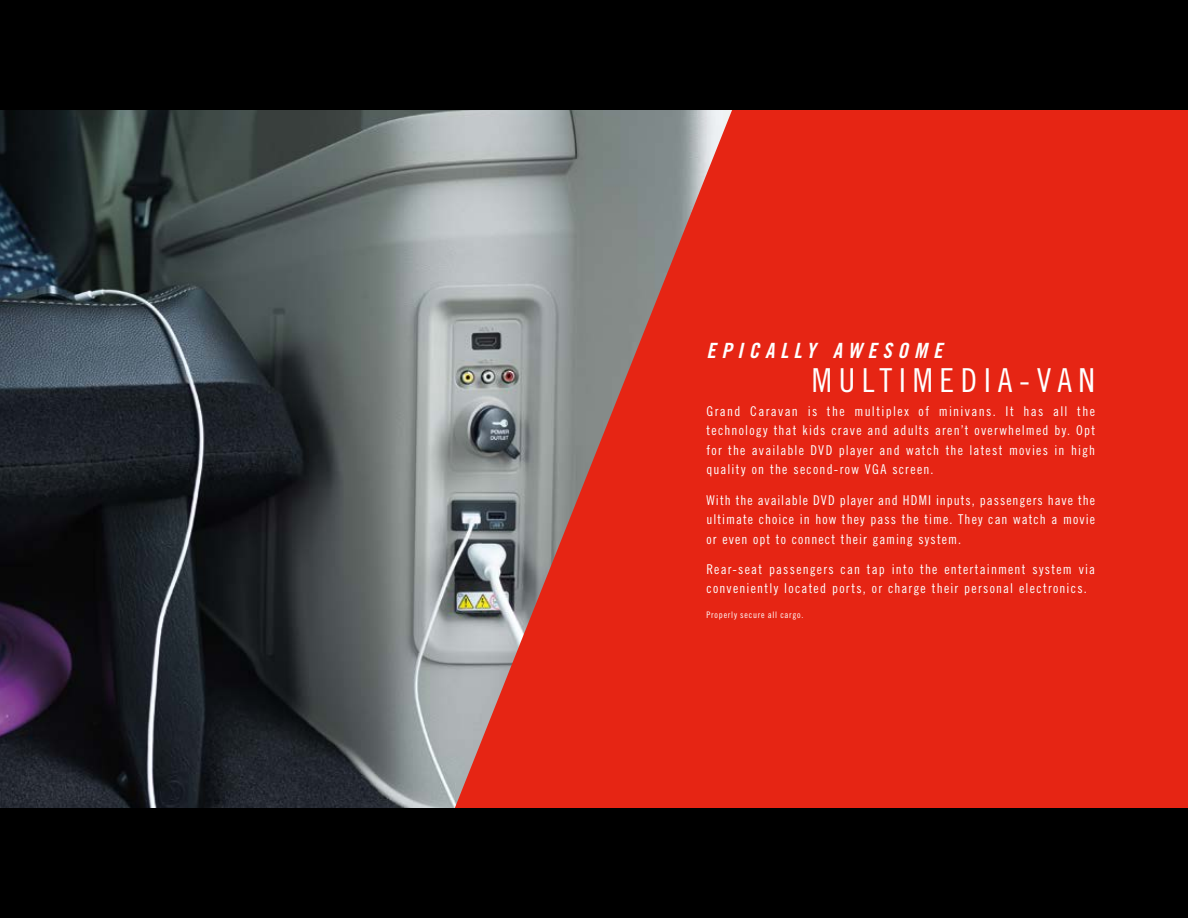
<style>
.page{position:relative;width:1188px;height:918px;background:#fff}
.page>*{position:absolute;margin:0;border:0;box-sizing:border-box;transform-origin:0 0}
.t1{font:33px "Trade Gothic Cond Eighteen";letter-spacing:.2em;color:#fff}
.t2{font:21px "Trade Gothic Bold Cond Twenty Obl";letter-spacing:.27em;color:#fff}
.t3{font:13.5px/19.5px "Trade Gothic Cond Eighteen";letter-spacing:.09em;color:#fff;text-align:justify}
.t4{font:9px "Trade Gothic Cond Eighteen";letter-spacing:.085em;color:#fff}
</style>
<div class="page">
<img style="left:0;top:110px;width:438px;height:698px">
<svg style="left:438px;top:110px;width:750px;height:698px;fill:#e62514"></svg>
<div style="left:0;top:0;width:1188px;height:110px;background:#000"></div>
<div style="left:0;top:808px;width:1188px;height:110px;background:#000"></div>
<h2 class="t2" style="left:706px;top:338px;width:237px">EPICALLY AWESOME</h2>
<h1 class="t1" style="left:812px;top:360px;width:285px">MULTIMEDIA-VAN</h1>
<p class="t3" style="left:706px;top:401px;width:390px">Grand Caravan is the multiplex of minivans. It has all the technology that kids crave and adults aren’t overwhelmed by. Opt for the available DVD player and watch the latest movies in high quality on the second-row VGA screen.</p>
<p class="t3" style="left:706px;top:490px;width:390px">With the available DVD player and HDMI inputs, passengers have the ultimate choice in how they pass the time. They can watch a movie or even opt to connect their gaming system.</p>
<p class="t3" style="left:706px;top:559px;width:390px">Rear-seat passengers can tap into the entertainment system via conveniently located ports, or charge their personal electronics.</p>
<p class="t4" style="left:706px;top:609px;width:98px">Properly secure all cargo.</p>
</div>
